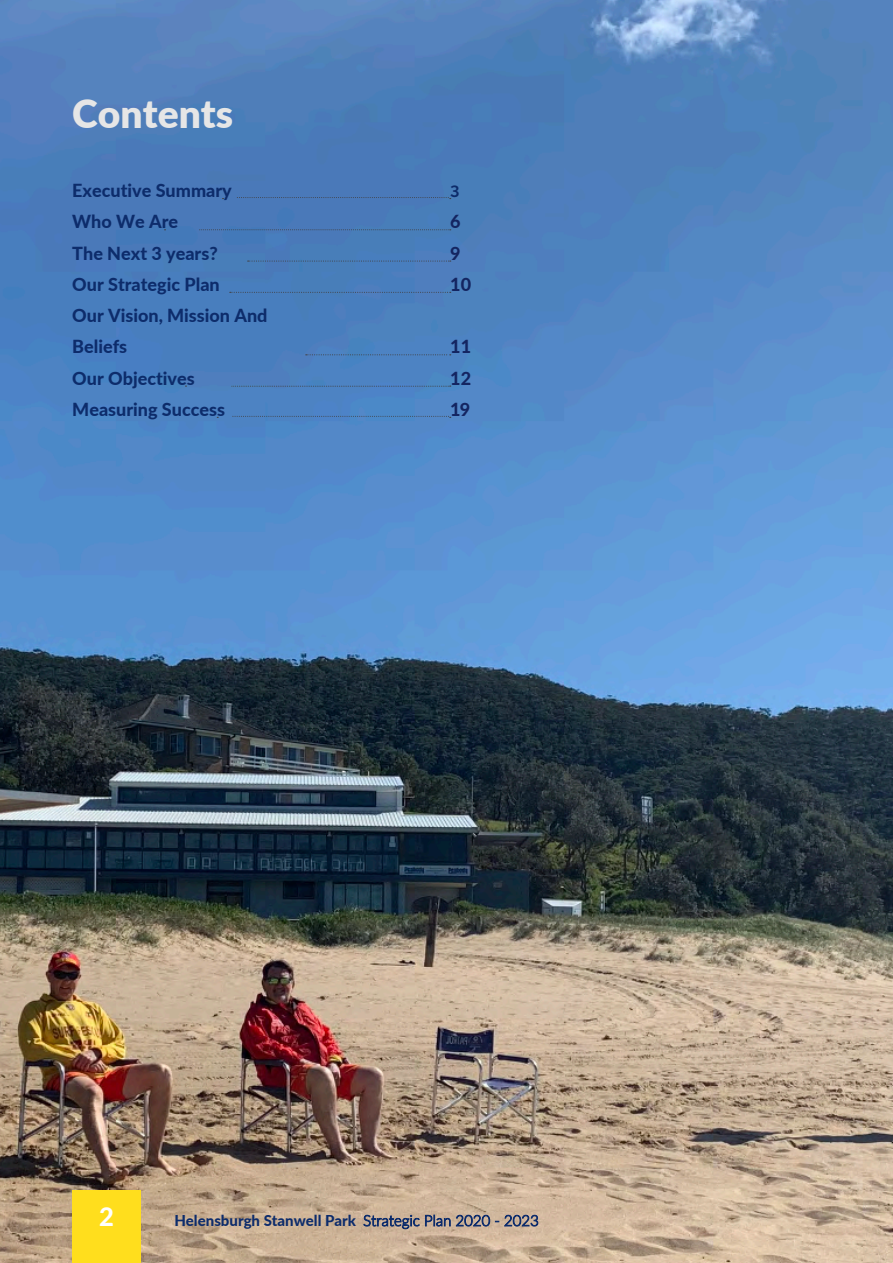
<style>
.page{position:relative;width:893px;height:1263px;background:#fff}
.page>*{position:absolute;margin:0;border:0;box-sizing:border-box;transform-origin:0 0}
.t1{font:900 39px "Lato";color:#e6e6e6}
.t2{font:800 25.5px "Lato";color:#fff}
.t3{font:800 18px/31.2px "Lato";color:#0d2c6b}
.t4{font:800 18px/31.2px "Lato";color:#142561}
.t5{font:500 18px "Slate Std";color:#0d2c6b}
.t6{font:800 15px "Lato";color:#0d2c6b}
.s1{font-weight:300}
</style>
<div class="page">
<img style="left:0;top:0;width:893px;height:1263px">
<div style="left:72px;top:1191px;width:69px;height:72px;background:#ffde1d"></div>
<svg style="left:237px;top:197px;width:214px;height:2px"></svg>
<svg style="left:200px;top:229px;width:251px;height:1px"></svg>
<svg style="left:248px;top:261px;width:203px;height:1px"></svg>
<svg style="left:230px;top:292px;width:221px;height:1px"></svg>
<svg style="left:306px;top:354px;width:145px;height:1px"></svg>
<svg style="left:232px;top:386px;width:219px;height:1px"></svg>
<svg style="left:233px;top:416px;width:218px;height:2px"></svg>
<h1 class="t1" style="left:72px;top:85px;width:162px">Contents</h1>
<p class="t3" style="left:72px;top:174px;width:197px">Executive Summary<br>Who We Are<br>The Next 3 years?<br>Our Strategic Plan<br>Our Vision, Mission And<br>Beliefs<br>Our Objectives<br>Measuring Success</p>
<p class="t5" style="left:450px;top:182px;width:11px">3</p>
<p class="t4" style="left:450px;top:205px;width:22px">6<br>9<br>10</p>
<p class="t4" style="left:450px;top:330px;width:22px;text-align:justify">11<br>12<br>19</p>
<h2 class="t2" style="left:99px;top:1198px;width:16px">2</h2>
<p class="t6" style="left:174px;top:1209px;width:366px">Helensburgh Stanwell Park <span class="s1">Strategic Plan 2020 - 2023</span></p>
</div>
